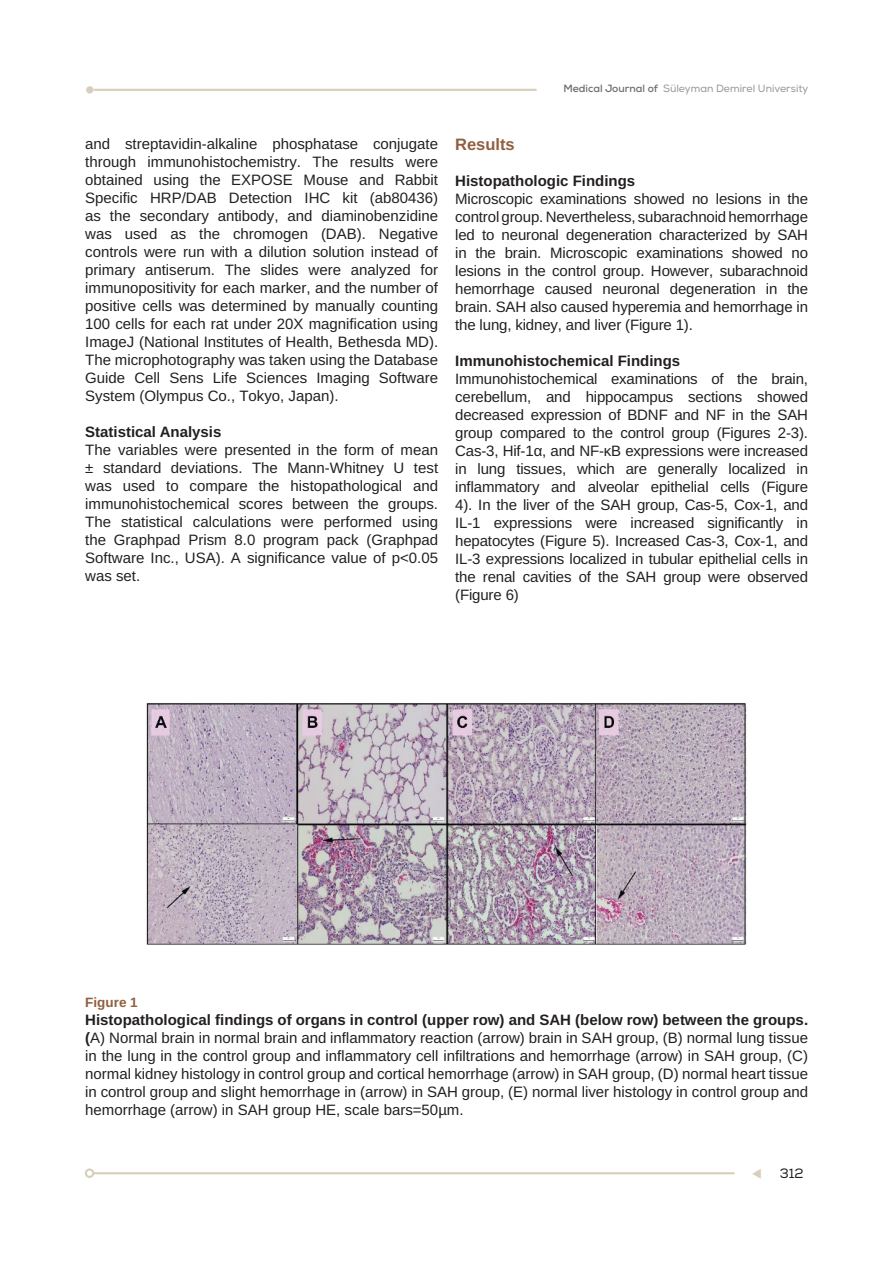
<style>
.page{position:relative;width:893px;height:1263px;background:#fff}
.page>*{position:absolute;margin:0;border:0;box-sizing:border-box;transform-origin:0 0}
.t1{font:700 16.5px "Arimo";color:#8f5f3f}
.t2{font:15px/18px "Arimo";color:#231f20;text-align:justify}
.t3{font:700 15px "Arimo";color:#231f20}
.t4{font:700 13.5px "Arimo";color:#8f5f3f}
.t5{font:13.5px "Nexa";color:#231f20}
.t6{font:10.5px "Nexa";color:#939598}
.s1{font-weight:700;color:#6b6b6e}
.s2{font-weight:700}
.s3{color:#d8cebc}
</style>
<div class="page">
<hr style="left:93px;top:1172px;width:642px;height:2px;background:#d8cebc">
<div style="left:85px;top:1168px;width:9px;height:10px;border:2px solid #d8cebc;border-radius:50%"></div>
<hr style="left:94px;top:89px;width:443px;height:2px;background:#d8cebc">
<div style="left:86px;top:86px;width:7px;height:8px;background:#d8cebc;border-radius:50%"></div>
<img style="left:146px;top:702px;width:601px;height:243px">
<p class="t2" style="left:85px;top:135px;width:354px">and streptavidin-alkaline phosphatase conjugate through immunohistochemistry. The results were obtained using the EXPOSE Mouse and Rabbit Specific HRP/DAB Detection IHC kit (ab80436) as the secondary antibody, and diaminobenzidine was used as the chromogen (DAB). Negative controls were run with a dilution solution instead of primary antiserum. The slides were analyzed for immunopositivity for each marker, and the number of positive cells was determined by manually counting 100 cells for each rat under 20X magnification using ImageJ (National Institutes of Health, Bethesda MD).<br>The microphotography was taken using the Database Guide Cell Sens Life Sciences Imaging Software System (Olympus Co., Tokyo, Japan).</p>
<p class="t3" style="left:85px;top:421px;width:138px">Statistical Analysis</p>
<p class="t2" style="left:85px;top:441px;width:354px">The variables were presented in the form of mean ± standard deviations. The Mann-Whitney U test was used to compare the histopathological and immunohistochemical scores between the groups.<br>The statistical calculations were performed using the Graphpad Prism 8.0 program pack (Graphpad Software Inc., USA). A significance value of p&lt;0.05 was set.</p>
<p class="t6" style="left:563px;top:82px;width:246px"><span class="s1">Medical Journal of</span> Süleyman Demirel University</p>
<p class="t1" style="left:455px;top:133px;width:61px">Results</p>
<p class="t3" style="left:455px;top:170px;width:182px">Histopathologic Findings</p>
<p class="t2" style="left:455px;top:190px;width:354px">Microscopic examinations showed no lesions in the control group. Nevertheless, subarachnoid hemorrhage led to neuronal degeneration characterized by SAH in the brain. Microscopic examinations showed no lesions in the control group. However, subarachnoid hemorrhage caused neuronal degeneration in the brain. SAH also caused hyperemia and hemorrhage in the lung, kidney, and liver (Figure 1).</p>
<p class="t3" style="left:455px;top:350px;width:227px">Immunohistochemical Findings</p>
<p class="t2" style="left:455px;top:370px;width:354px">Immunohistochemical examinations of the brain, cerebellum, and hippocampus sections showed decreased expression of BDNF and NF in the SAH group compared to the control group (Figures 2-3).<br>Cas-3, Hif-1α, and NF-κB expressions were increased in lung tissues, which are generally localized in inflammatory and alveolar epithelial cells (Figure 4). In the liver of the SAH group, Cas-5, Cox-1, and IL-1 expressions were increased significantly in hepatocytes (Figure 5). Increased Cas-3, Cox-1, and IL-3 expressions localized in tubular epithelial cells in the renal cavities of the SAH group were observed (Figure 6)</p>
<p class="t4" style="left:85px;top:992px;width:54px">Figure 1</p>
<p class="t2" style="left:85px;top:1011px;width:724px"><span class="s2">Histopathological findings of organs in control (upper row) and SAH (below row) between the groups. (</span>A) Normal brain in normal brain and inflammatory reaction (arrow) brain in SAH group, (B) normal lung tissue in the lung in the control group and inflammatory cell infiltrations and hemorrhage (arrow) in SAH group, (C) normal kidney histology in control group and cortical hemorrhage (arrow) in SAH group, (D) normal heart tissue in control group and slight hemorrhage in (arrow) in SAH group, (E) normal liver histology in control group and hemorrhage (arrow) in SAH group HE, scale bars=50µm.</p>
<p class="t5" style="left:751px;top:1165px;width:54px"><span class="s3">▼</span> 312</p>
</div>
